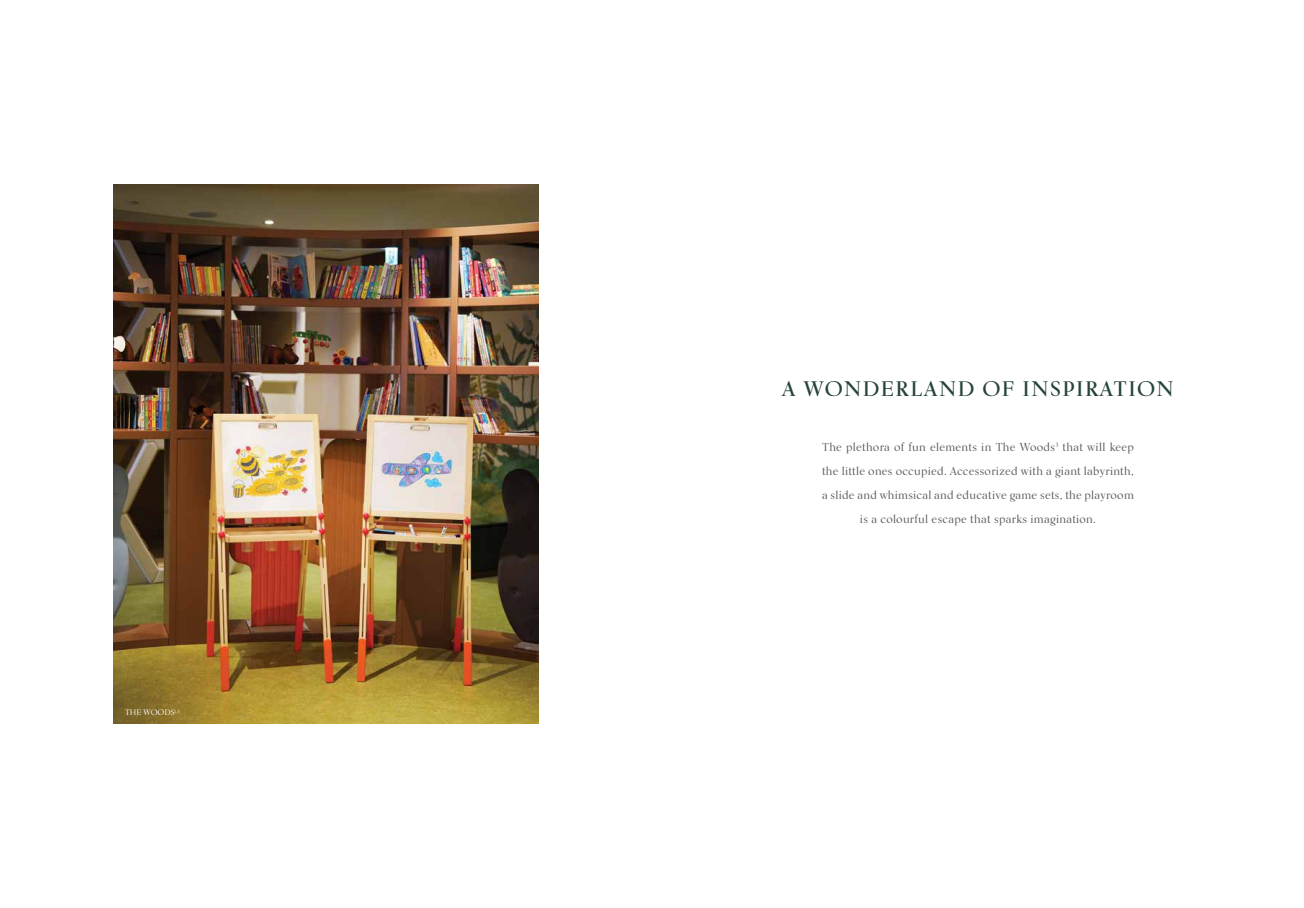
<style>
.page{position:relative;width:1304px;height:908px;background:#fff}
.page>*{position:absolute;margin:0;border:0;box-sizing:border-box;transform-origin:0 0}
.t1{font:700 21px "Kumlien Pro";letter-spacing:.075em;color:#254439}
.t2{font:500 11.5px/24px "Kumlien Pro";letter-spacing:.025em;color:#58595b;text-align:center}
.t3{font:500 8px "Kumlien Pro";color:#fff}
</style>
<div class="page">
<img style="left:113px;top:184px;width:426px;height:539px">
<p class="t3" style="left:125px;top:707px;width:56px">THE WOODS<sup>1,3</sup></p>
<h1 class="t1" style="left:782px;top:375px;width:393px">A WONDERLAND OF INSPIRATION</h1>
<p class="t2" style="left:822px;top:434px;width:313px">The plethora of fun elements in The Woods<sup>3</sup> that will keep the little ones occupied. Accessorized with a giant labyrinth, a slide and whimsical and educative game sets, the playroom is a colourful escape that sparks imagination.</p>
</div>
